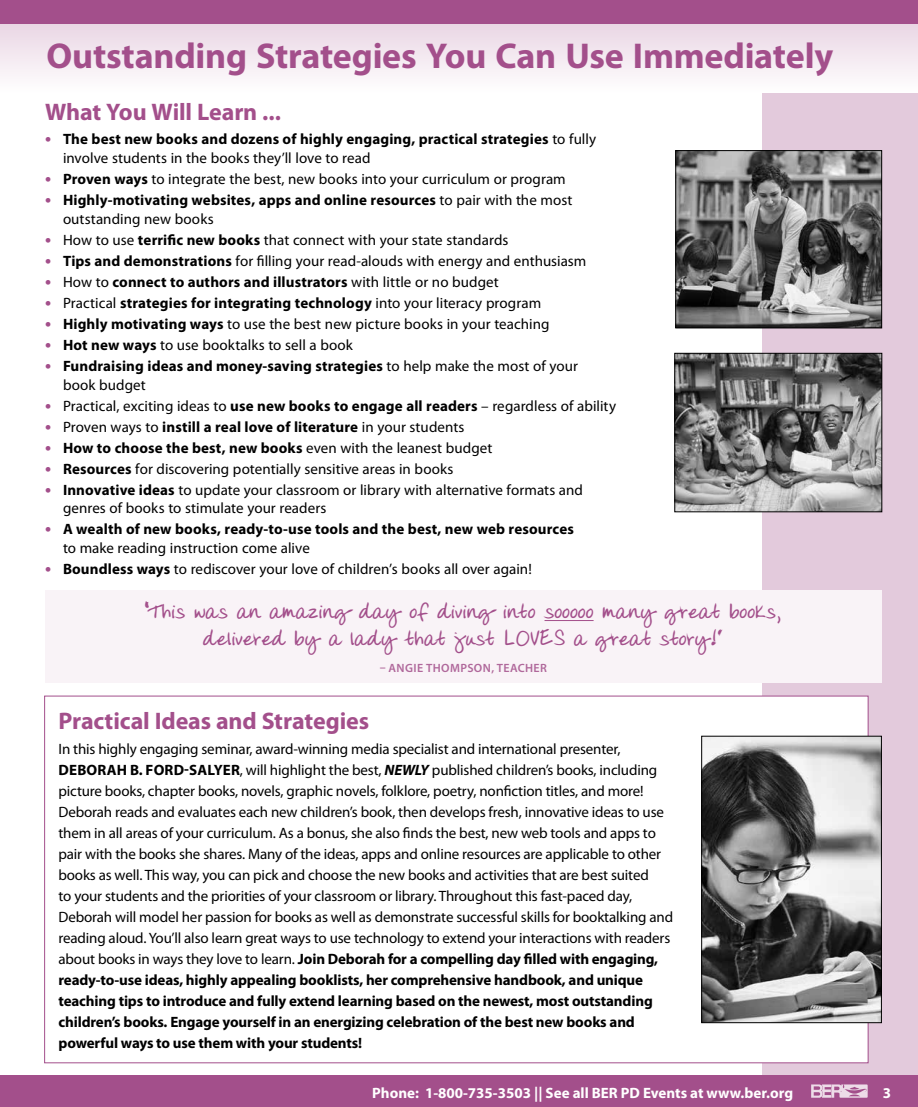
<style>
.page{position:relative;width:918px;height:1107px;background:#fff}
.page>*{position:absolute;margin:0;border:0;box-sizing:border-box;transform-origin:0 0}
.t1{font:700 36px "Myriad Pro";letter-spacing:-.005em;color:#a34f8b}
.t2{font:700 24px "Myriad Pro";letter-spacing:-.005em;color:#a34f8b}
.t3{font:700 22.5px/27px "Donnys Hand";letter-spacing:.005em;color:#a34f8b;text-align:center}
.t4{font:15px/21px "Myriad Pro";letter-spacing:-.01em;color:#000}
.t5{font:700 15px/18.8px "Myriad Pro";letter-spacing:.01em;color:#000}
.t6{font:700 15px "Myriad Pro";color:#fff}
.t7{font:15px "Myriad Pro";letter-spacing:.01em;color:#000}
.t8{font:600 12px "Myriad Pro";letter-spacing:.035em;color:#b0689b}
.s1{font-size:18px;color:#a34f8b}
.s2{font-weight:400}
.s3{font-weight:700;font-size:18px;color:#a34f8b}
.s4{font-weight:700}
.s5{font-weight:700;font-style:italic}
</style>
<div class="page">
<div style="left:763px;top:0;width:155px;height:1107px;background:#e3cadc"></div>
<div style="left:0;top:1076px;width:918px;height:31px;background:#a34f8b"></div>
<svg style="left:811px;top:1084px;width:57px;height:14px"></svg>
<svg style="left:0;top:24px;width:918px;height:68px"></svg>
<div style="left:0;top:0;width:918px;height:24px;background:#a34f8b"></div>
<div style="left:45px;top:590px;width:837px;height:92px;background:#f9f3f7"></div>
<hr style="left:545px;top:620px;width:49px;height:1px;background:#a34f8b">
<div style="left:45px;top:696px;width:823px;height:367px;background:#fff"></div>
<img style="left:677px;top:152px;width:203px;height:174px">
<div style="left:675px;top:150px;width:207px;height:178px;border:1px solid #000"></div>
<img style="left:677px;top:355px;width:203px;height:155px">
<div style="left:675px;top:353px;width:207px;height:159px;border:1px solid #000"></div>
<img style="left:703px;top:738px;width:177px;height:283px">
<div style="left:701px;top:736px;width:181px;height:287px;border:1px solid #000"></div>
<h1 class="t1" style="left:46px;top:32px;width:788px">Outstanding Strategies You Can Use Immediately</h1>
<h2 class="t2" style="left:45px;top:97px;width:238px">What You Will Learn ...</h2>
<p class="t5" style="left:63px;top:129px;width:535px;text-indent:-18px"><span class="s1">•</span> The best new books and dozens of highly engaging, practical strategies <span class="s2">to fully involve students in the books they’ll love to read</span></p>
<p class="t4" style="left:45px;top:168px;width:522px"><span class="s3">•</span> <span class="s4">Proven ways</span> to integrate the best, new books into your curriculum or program</p>
<p class="t5" style="left:63px;top:190px;width:511px;text-indent:-18px"><span class="s1">•</span> Highly-motivating websites, apps and online resources <span class="s2">to pair with the most outstanding new books</span></p>
<p class="t4" style="left:45px;top:229px;width:465px"><span class="s3">•</span> How to use <span class="s4">terrific new books</span> that connect with your state standards</p>
<p class="t4" style="left:45px;top:250px;width:543px"><span class="s3">•</span> <span class="s4">Tips and demonstrations</span> for filling your read-alouds with energy and enthusiasm</p>
<p class="t5" style="left:45px;top:272px;width:455px"><span class="s1">•</span> <span class="s2">How to</span> connect to authors and illustrators <span class="s2">with little or no budget</span></p>
<p class="t5" style="left:45px;top:293px;width:498px"><span class="s1">•</span> <span class="s2">Practical</span> strategies for integrating technology <span class="s2">into your literacy program</span></p>
<p class="t4" style="left:45px;top:313px;width:506px"><span class="s3">•</span> <span class="s4">Highly motivating ways</span> to use the best new picture books in your teaching</p>
<p class="t7" style="left:45px;top:336px;width:309px"><span class="s3">•</span> <span class="s4">Hot new ways</span> to use booktalks to sell a book</p>
<p class="t5" style="left:63px;top:356px;width:516px;text-indent:-18px"><span class="s1">•</span> Fundraising ideas and money-saving strategies <span class="s2">to help make the most of your book budget</span></p>
<p class="t4" style="left:45px;top:395px;width:573px"><span class="s3">•</span> Practical, exciting ideas to <span class="s4">use new books to engage all readers</span> – regardless of ability</p>
<p class="t5" style="left:45px;top:417px;width:421px"><span class="s1">•</span> <span class="s2">Proven ways to</span> instill a real love of literature <span class="s2">in your students</span></p>
<p class="t5" style="left:45px;top:438px;width:449px"><span class="s1">•</span> How to choose the best, new books <span class="s2">even with the leanest budget</span></p>
<p class="t4" style="left:45px;top:458px;width:410px"><span class="s3">•</span> <span class="s4">Resources</span> for discovering potentially sensitive areas in books</p>
<p class="t4" style="left:63px;top:480px;width:522px;line-height:18.8px;text-indent:-18px"><span class="s3">•</span> <span class="s4">Innovative ideas</span> to update your classroom or library with alternative formats and genres of books to stimulate your readers</p>
<p class="t5" style="left:63px;top:519px;width:513px;text-indent:-18px"><span class="s1">•</span> A wealth of new books, ready-to-use tools and the best, new web resources <span class="s2">to make reading instruction come alive</span></p>
<p class="t4" style="left:45px;top:558px;width:488px"><span class="s3">•</span> <span class="s4">Boundless ways</span> to rediscover your love of children’s books all over again!</p>
<h3 class="t3" style="left:146px;top:599px;width:636px">“This was an amazing day of diving into sooooo many great books, delivered by a lady that just LOVES a great story!”</h3>
<p class="t8" style="left:380px;top:660px;width:169px">– ANGIE THOMPSON, TEACHER</p>
<h2 class="t2" style="left:58px;top:705px;width:312px">Practical Ideas and Strategies</h2>
<p class="t4" style="left:58px;top:738px;width:616px">In this highly engaging seminar, award-winning media specialist and international presenter, <span class="s4">DEBORAH B. FORD-SALYER</span>, will highlight the best, <span class="s5">NEWLY</span> published children’s books, including picture books, chapter books, novels, graphic novels, folklore, poetry, nonfiction titles, and more!<br>Deborah reads and evaluates each new children’s book, then develops fresh, innovative ideas to use them in all areas of your curriculum. As a bonus, she also finds the best, new web tools and apps to pair with the books she shares. Many of the ideas, apps and online resources are applicable to other books as well. This way, you can pick and choose the new books and activities that are best suited<br>to your students and the priorities of your classroom or library. Throughout this fast-paced day, Deborah will model her passion for books as well as demonstrate successful skills for booktalking and reading aloud. You’ll also learn great ways to use technology to extend your interactions with readers about books in ways they love to learn. <span class="s4">Join Deborah for a compelling day filled with engaging, ready-to-use ideas, highly appealing booklists, her comprehensive handbook, and unique teaching tips to introduce and fully extend learning based on the newest, most outstanding children’s books. Engage yourself in an energizing celebration of the best new books and powerful ways to use them with your students!</span></p>
<p class="t6" style="left:372px;top:1083px;width:422px">Phone: 1-800-735-3503 || See all BER PD Events at www.ber.org</p>
<p class="t6" style="left:883px;top:1083px;width:10px">3</p>
</div>
